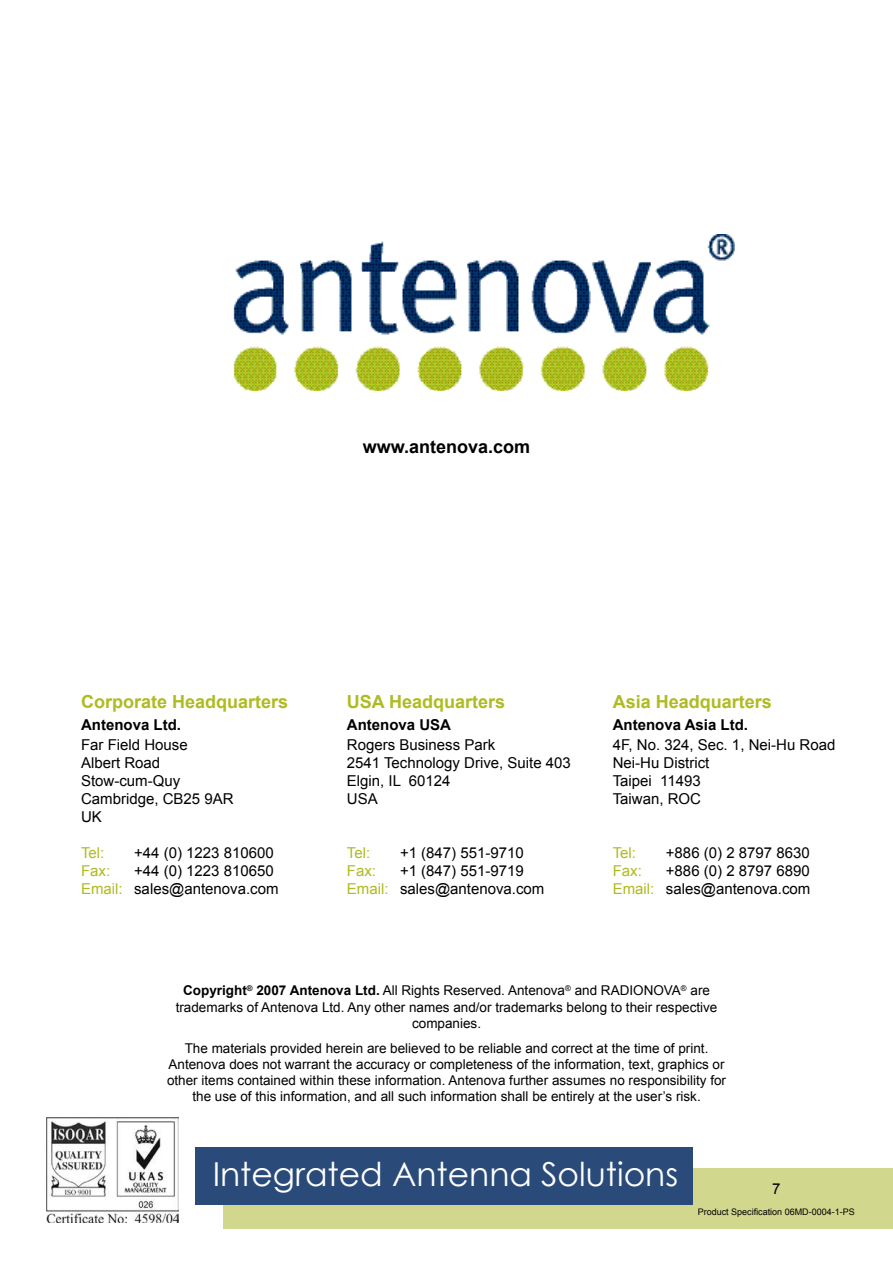
<style>
.page{position:relative;width:893px;height:1263px;background:#fff}
.page>*{position:absolute;margin:0;border:0;box-sizing:border-box;transform-origin:0 0}
.t1{font:33px "Century Gothic";color:#fff}
.t2{font:700 18px "Arial";color:#aebb21}
.t3{font:700 18px "Arial";color:#000}
.t4{font:15px/18px "Arial";color:#000}
.t5{font:700 15px "Arial";color:#000}
.t6{font:15px "Arial";color:#aebb21}
.t7{font:13.5px/16.2px "Arial";color:#000;text-align:center}
.t8{font:9px "Arial";color:#000}
.s1{color:#aebb21}
.s2{font-weight:700}
</style>
<div class="page">
<div style="left:223px;top:1168px;width:670px;height:61px;background:#d2d78e"></div>
<div style="left:196px;top:1148px;width:497px;height:57px;background:#2a4b79"></div>
<img style="left:46px;top:1118px;width:133px;height:105px">
<img style="left:233px;top:235px;width:501px;height:156px">
<h2 class="t3" style="left:363px;top:439px;width:169px">www.antenova.com</h2>
<h2 class="t2" style="left:81px;top:694px;width:209px">Corporate Headquarters</h2>
<p class="t5" style="left:81px;top:719px;width:102px">Antenova Ltd.</p>
<p class="t4" style="left:81px;top:736px;width:154px">Far Field House<br>Albert Road<br>Stow-cum-Quy<br>Cambridge, CB25 9AR<br>UK</p>
<p class="t6" style="left:81px;top:843px;width:25px">Tel:</p>
<p class="t4" style="left:134px;top:844px;width:141px">+44 (0) 1223 810600</p>
<p class="t6" style="left:81px;top:861px;width:31px">Fax:</p>
<p class="t4" style="left:81px;top:862px;width:199px;text-indent:53px">+44 (0) 1223 810650<br><span class="s1">Email:</span> sales@antenova.com</p>
<h2 class="t2" style="left:347px;top:694px;width:160px">USA Headquarters</h2>
<p class="t5" style="left:347px;top:719px;width:106px">Antenova USA</p>
<p class="t4" style="left:347px;top:736px;width:226px">Rogers Business Park<br>2541 Technology Drive, Suite 403<br>Elgin, IL 60124<br>USA</p>
<h2 class="t2" style="left:613px;top:694px;width:161px">Asia Headquarters</h2>
<p class="t5" style="left:613px;top:719px;width:137px">Antenova Asia Ltd.</p>
<p class="t4" style="left:613px;top:736px;width:224px">4F, No. 324, Sec. 1, Nei-Hu Road<br>Nei-Hu District<br>Taipei 11493<br>Taiwan, ROC</p>
<p class="t6" style="left:347px;top:843px;width:25px">Tel:</p>
<p class="t4" style="left:400px;top:844px;width:125px">+1 (847) 551-9710</p>
<p class="t6" style="left:347px;top:861px;width:31px">Fax:</p>
<p class="t4" style="left:347px;top:862px;width:199px;text-indent:53px">+1 (847) 551-9719<br><span class="s1">Email:</span> sales@antenova.com</p>
<p class="t6" style="left:613px;top:843px;width:25px">Tel:</p>
<p class="t4" style="left:666px;top:844px;width:145px">+886 (0) 2 8797 8630</p>
<p class="t6" style="left:613px;top:861px;width:31px">Fax:</p>
<p class="t4" style="left:613px;top:862px;width:199px;text-align:right">+886 (0) 2 8797 6890<br><span class="s1">Email:</span> sales@antenova.com</p>
<p class="t7" style="left:176px;top:983px;width:543px"><span class="s2">Copyright</span><sup>®</sup> <span class="s2">2007 Antenova Ltd.</span> All Rights Reserved. Antenova<sup>®</sup> and RADIONOVA<sup>®</sup> are trademarks of Antenova Ltd. Any other names and/or trademarks belong to their respective companies.</p>
<p class="t7" style="left:167px;top:1040px;width:561px">The materials provided herein are believed to be reliable and correct at the time of print.<br>Antenova does not warrant the accuracy or completeness of the information, text, graphics or other items contained within these information. Antenova further assumes no responsibility for the use of this information, and all such information shall be entirely at the user’s risk.</p>
<h1 class="t1" style="left:213px;top:1161px;width:467px">Integrated Antenna Solutions</h1>
<p class="t4" style="left:772px;top:1180px;width:10px">7</p>
<p class="t8" style="left:698px;top:1206px;width:159px">Product Speci昀椀cation 06MD-0004-1-PS</p>
</div>
